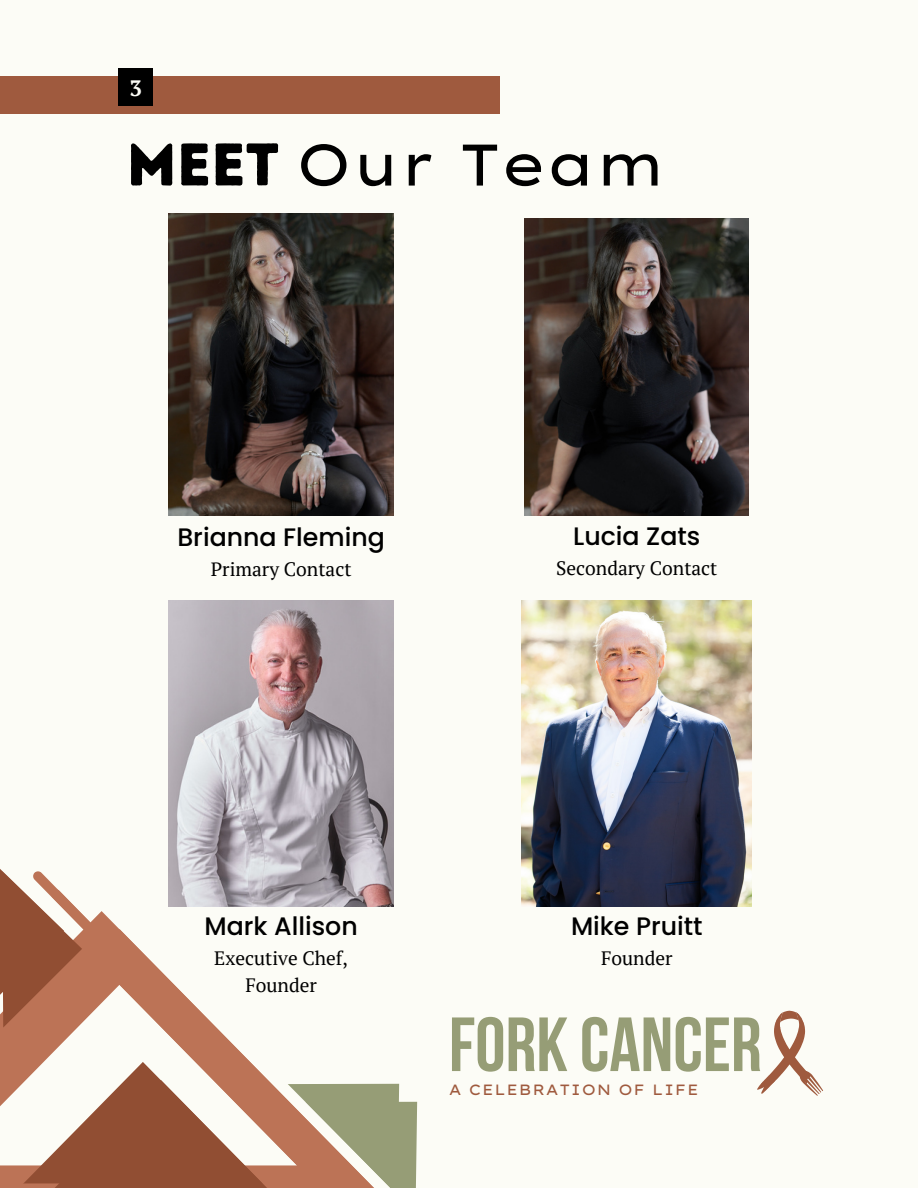
<style>
.page{position:relative;width:918px;height:1188px;background:#fcfcf6}
.page>*{position:absolute;margin:0;border:0;box-sizing:border-box;transform-origin:0 0}
.t1{font:76.5px "Bebas Neue Cyrillic";color:#969d76}
.t2{font:58.5px "Lexend Giga";color:#000}
.t3{font:500 25.2px "Poppins";color:#000}
.t4{font:700 22.2px "PT Serif";color:#fcfcf6}
.t5{font:19.35px/26.7px "PT Serif";color:#000;text-align:center}
.t6{font:14.85px "Lexend Giga";letter-spacing:.045em;color:#9f5a3e}
.s1{font-family:"Intro Rust Base";font-size:60px}
</style>
<div class="page">
<img style="left:169px;top:213px;width:225px;height:303px">
<img style="left:522px;top:600px;width:229px;height:306px">
<img style="left:169px;top:600px;width:225px;height:289px">
<div style="left:0;top:76px;width:500px;height:38px;background:#9f5a3e"></div>
<div style="left:119px;top:68px;width:34px;height:38px;background:#000"></div>
<img style="left:525px;top:219px;width:224px;height:297px">
<svg style="left:757px;top:1011px;width:66px;height:85px"></svg>
<svg style="left:0;top:1028px;width:51px;height:52px;background:#c38369"></svg>
<svg style="left:0;top:869px;width:58px;height:159px;background:#a86d55"></svg>
<svg style="left:0;top:1080px;width:51px;height:108px"></svg>
<svg style="left:51px;top:889px;width:367px;height:299px"></svg>
<h3 class="t4" style="left:130px;top:73px;width:14px">3</h3>
<h2 class="t2" style="left:127px;top:127px;width:541px"><span class="s1">Meet</span> Our Team</h2>
<p class="t3" style="left:177px;top:519px;width:209px">Brianna Fleming</p>
<p class="t5" style="left:211px;top:555px;width:142px">Primary Contact</p>
<h3 class="t3" style="left:573px;top:518px;width:129px">Lucia Zats</h3>
<h2 class="t5" style="left:556px;top:554px;width:163px">Secondary Contact</h2>
<p class="t3" style="left:205px;top:908px;width:155px">Mark Allison</p>
<p class="t3" style="left:571px;top:908px;width:133px">Mike Pruitt</p>
<h3 class="t5" style="left:214px;top:944px;width:135px">Executive Chef,<br>Founder</h3>
<p class="t5" style="left:601px;top:944px;width:73px">Founder</p>
<h3 class="t1" style="left:449px;top:1014px;width:314px">FORK CANCER</h3>
<p class="t6" style="left:449px;top:1080px;width:251px">A CELEBRATION OF LIFE</p>
</div>
